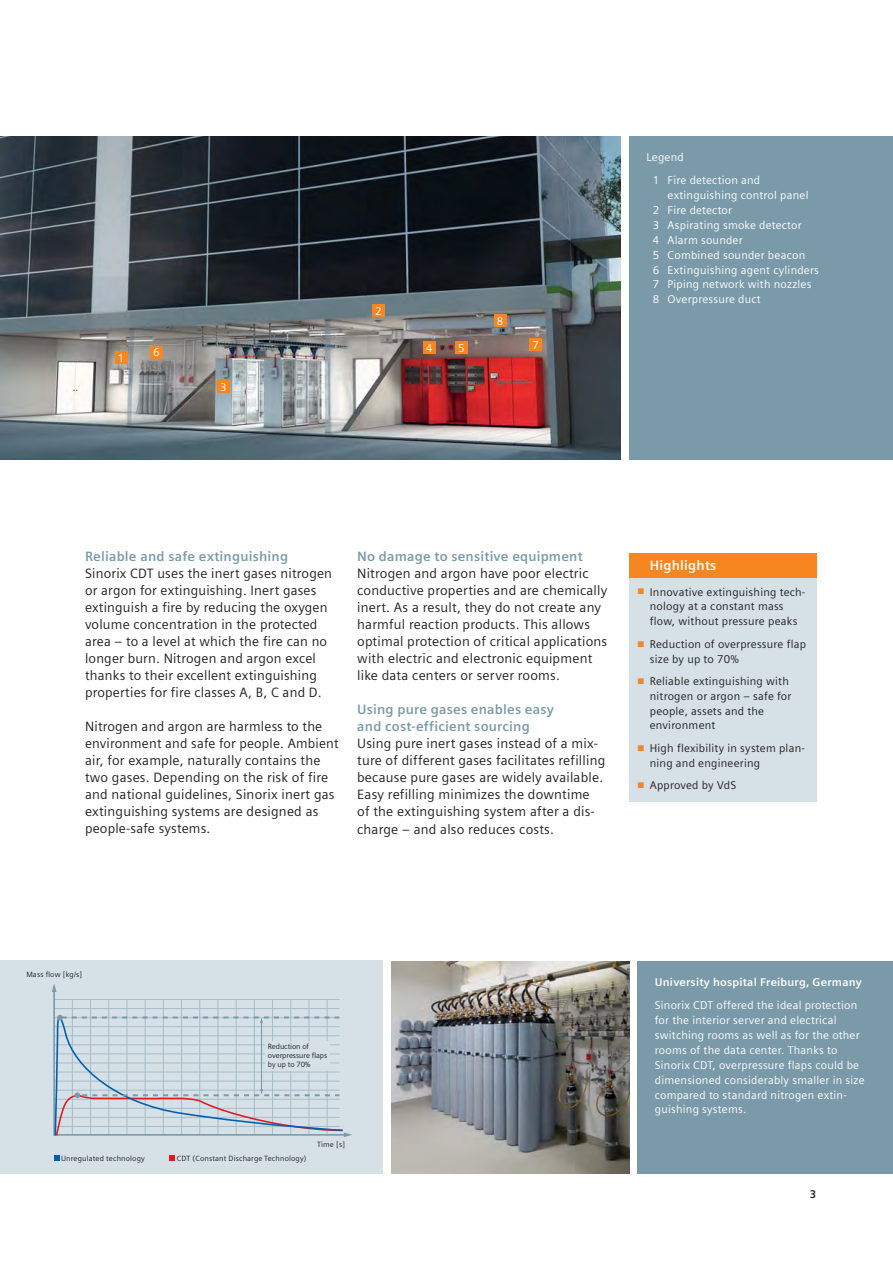
<style>
.page{position:relative;width:893px;height:1263px;background:#fff}
.page>*{position:absolute;margin:0;border:0;box-sizing:border-box;transform-origin:0 0}
.t1{font:13.5px/17px "Siemens Sans";letter-spacing:.015em;color:#231f20}
.t2{font:700 13.5px/17px "Siemens Sans";letter-spacing:.015em;color:#7b9aa9}
.t3{font:700 13.5px "Siemens Sans";letter-spacing:.015em;color:#fff}
.t4{font:11.25px/14.9px "Siemens Sans";letter-spacing:.02em;color:#fff}
.t5{font:11.25px/14.9px "Siemens Sans";letter-spacing:.02em;color:#231f20}
.t6{font:700 11.25px "Siemens Sans";letter-spacing:.02em;color:#fff}
.t7{font:11.25px "Siemens Sans OT";color:#fff}
.t8{font:700 11.25px "Siemens Sans";color:#231f20}
.t9{font:7.5px "Siemens Sans OT";letter-spacing:.02em;color:#231f20}
.t10{font:7.5px/9px "Siemens Sans OT";letter-spacing:-.01em;color:#231f20}
.s1{color:#f6861f}
</style>
<div class="page">
<img style="left:0;top:136px;width:621px;height:323px">
<img style="left:391px;top:961px;width:238px;height:213px">
<div style="left:115px;top:351px;width:13px;height:13px;background:#f6861f"></div>
<div style="left:372px;top:304px;width:13px;height:13px;background:#f6861f"></div>
<div style="left:217px;top:381px;width:13px;height:12px;background:#f6861f"></div>
<div style="left:150px;top:346px;width:13px;height:12px;background:#f6861f"></div>
<div style="left:423px;top:341px;width:13px;height:13px;background:#f6861f"></div>
<div style="left:455px;top:341px;width:13px;height:13px;background:#f6861f"></div>
<div style="left:529px;top:338px;width:13px;height:13px;background:#f6861f"></div>
<div style="left:494px;top:314px;width:12px;height:13px;background:#f6861f"></div>
<div style="left:629px;top:136px;width:264px;height:323px;background:#7b9aa9"></div>
<div style="left:629px;top:553px;width:187px;height:25px;background:#f6861f"></div>
<div style="left:629px;top:578px;width:187px;height:224px;background:#d5e0e7"></div>
<div style="left:638px;top:961px;width:255px;height:213px;background:#7b9aa9"></div>
<div style="left:0;top:960px;width:383px;height:214px;background:#d5e0e7"></div>
<svg style="left:54px;top:1156px;width:5px;height:5px"></svg>
<svg style="left:170px;top:1156px;width:5px;height:5px"></svg>
<svg style="left:52px;top:984px;width:300px;height:153px"></svg>
<div style="left:265px;top:1041px;width:65px;height:30px;background:#d5e1e7"></div>
<p class="t7" style="left:118px;top:353px;width:8px">1</p>
<p class="t7" style="left:153px;top:348px;width:8px">6</p>
<p class="t7" style="left:220px;top:383px;width:8px">3</p>
<p class="t7" style="left:375px;top:306px;width:8px">2</p>
<p class="t7" style="left:497px;top:316px;width:8px">8</p>
<p class="t7" style="left:426px;top:344px;width:8px">4</p>
<p class="t7" style="left:458px;top:344px;width:8px">5</p>
<p class="t7" style="left:533px;top:340px;width:8px">7</p>
<p class="t4" style="left:653px;top:146px;width:109px;line-height:23.4px;text-indent:-6px">Legend<br>1 Fire detection and</p>
<p class="t4" style="left:653px;top:189px;width:168px;text-indent:15px">extinguishing control panel<br>2 Fire detector<br>3 Aspirating smoke detector<br>4 Alarm sounder<br>5 Combined sounder beacon<br>6 Extinguishing agent cylinders<br>7 Piping network with nozzles<br>8 Overpressure duct</p>
<p class="t2" style="left:85px;top:549px;width:205px">Reliable and safe extinguishing</p>
<p class="t1" style="left:85px;top:566px;width:249px">Sinorix CDT uses the inert gases nitrogen or argon for extinguishing. Inert gases extinguish a fire by reducing the oxygen volume concentration in the protected area – to a level at which the fire can no longer burn. Nitrogen and argon excel thanks to their excellent extinguishing properties for fire classes A, B, C and D.</p>
<p class="t1" style="left:85px;top:719px;width:255px">Nitrogen and argon are harmless to the environment and safe for people. Ambient air, for example, naturally contains the two gases. Depending on the risk of fire and national guidelines, Sinorix inert gas extinguishing systems are designed as people-safe systems.</p>
<p class="t2" style="left:357px;top:549px;width:227px">No damage to sensitive equipment</p>
<p class="t1" style="left:357px;top:566px;width:252px">Nitrogen and argon have poor electric conductive properties and are chemically inert. As a result, they do not create any harmful reaction products. This allows optimal protection of critical applications with electric and electronic equipment like data centers or server rooms.</p>
<p class="t2" style="left:357px;top:702px;width:198px">Using pure gases enables easy and cost-efficient sourcing</p>
<p class="t1" style="left:357px;top:736px;width:250px">Using pure inert gases instead of a mix&shy;ture of different gases facilitates refilling because pure gases are widely available.<br>Easy refilling minimizes the downtime of the extinguishing system after a dis&shy;charge – and also reduces costs.</p>
<p class="t3" style="left:650px;top:560px;width:68px">Highlights</p>
<p class="t5" style="left:650px;top:585px;width:157px;text-indent:-12px"><span class="s1">■</span> Innovative extinguishing tech&shy;nology at a constant mass flow, without pressure peaks</p>
<p class="t5" style="left:650px;top:637px;width:158px;text-indent:-12px"><span class="s1">■</span> Reduction of overpressure flap size by up to 70%</p>
<p class="t5" style="left:650px;top:674px;width:143px;text-indent:-12px"><span class="s1">■</span> Reliable extinguishing with nitrogen or argon – safe for people, assets and the environment</p>
<p class="t5" style="left:650px;top:741px;width:157px;text-indent:-12px"><span class="s1">■</span> High flexibility in system plan&shy;ning and engineering</p>
<p class="t5" style="left:638px;top:779px;width:100px"><span class="s1">■</span> Approved by VdS</p>
<p class="t9" style="left:26px;top:971px;width:57px">Mass flow [kg/s]</p>
<p class="t10" style="left:268px;top:1042px;width:61px">Reduction of overpressure flaps by up to 70%</p>
<p class="t9" style="left:317px;top:1141px;width:29px">Time [s]</p>
<p class="t9" style="left:61px;top:1155px;width:85px">Unregulated technology</p>
<p class="t9" style="left:177px;top:1155px;width:131px">CDT (Constant Discharge Technology)</p>
<p class="t6" style="left:655px;top:977px;width:208px">University hospital Freiburg, Germany</p>
<p class="t4" style="left:655px;top:999px;width:211px">Sinorix CDT offered the ideal protection for the interior server and electrical switching rooms as well as for the other rooms of the data center. Thanks to Sinorix CDT, overpressure flaps could be dimensioned considerably smaller in size compared to standard nitrogen extin&shy;guishing systems.</p>
<p class="t8" style="left:810px;top:1190px;width:8px">3</p>
</div>
